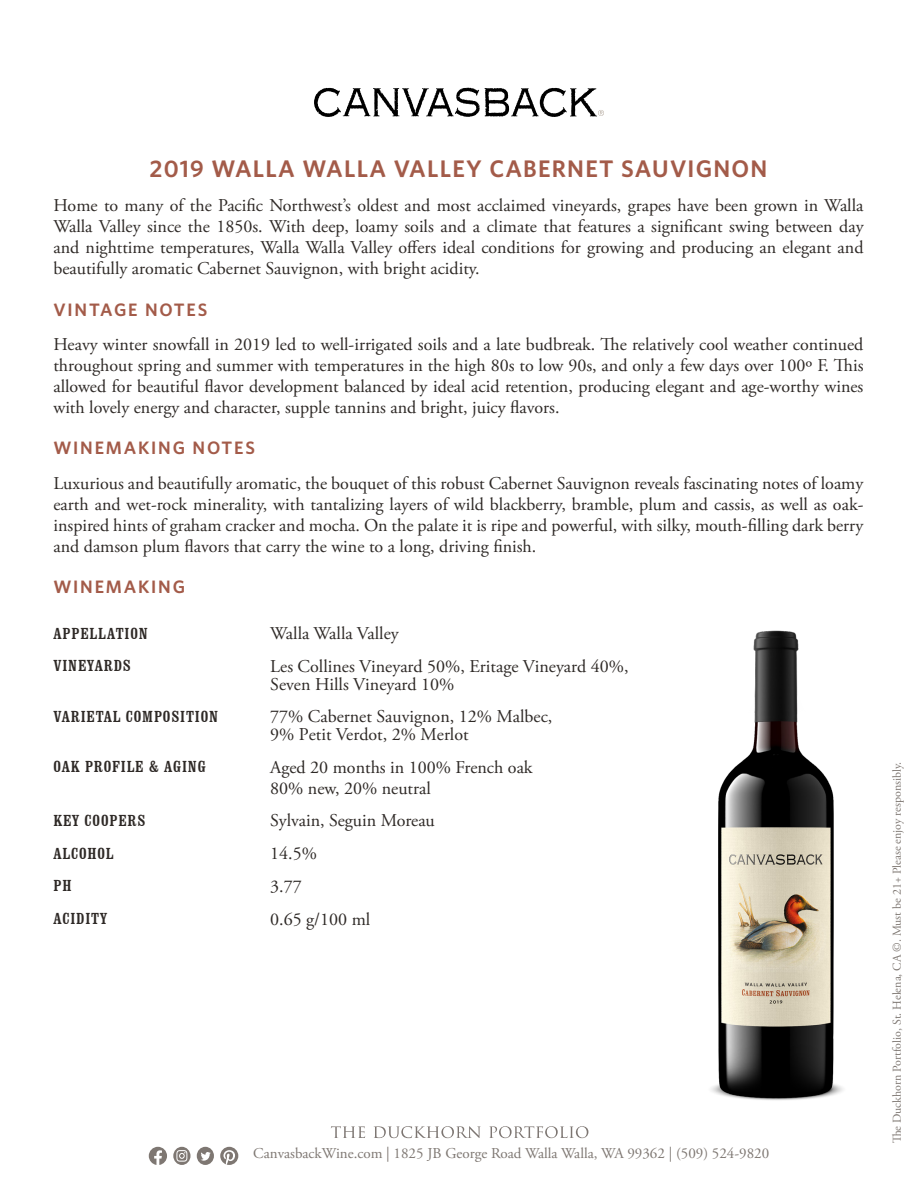
<style>
.page{position:relative;width:918px;height:1188px;background:#fff}
.page>*{position:absolute;margin:0;border:0;box-sizing:border-box;transform-origin:0 0}
.Wine_Title{font:600 24px "Whitney";letter-spacing:.05em;color:#a35b49}
.Copy{font:18px/21px "Adobe Garamond Pro";color:#2e2926;text-align:justify}
.Table{font:18px/32.7px "Adobe Garamond Pro";color:#2e2926}
.Titles{font:600 18px "Whitney";letter-spacing:.1em;color:#a35b49}
.Subtitles{font:condensed 16.5px "Clarendon BT";letter-spacing:.05em;color:#2e2926}
.t1{font:15px "Adobe Garamond Pro";color:#7e7772}
.t2{font:12px "Adobe Garamond Pro";color:#7e7772}
</style>
<div class="page">
<svg style="left:149px;top:1147px;width:18px;height:18px"></svg>
<svg style="left:220px;top:1147px;width:18px;height:18px"></svg>
<div style="left:197px;top:1147px;width:17px;height:18px;background:#7e7772;border-radius:50%"></div>
<svg style="left:201px;top:1152px;width:10px;height:9px"></svg>
<svg style="left:173px;top:1147px;width:18px;height:18px"></svg>
<svg style="left:176px;top:1150px;width:11px;height:12px"></svg>
<svg style="left:331px;top:1126px;width:257px;height:12px"></svg>
<img style="left:711px;top:630px;width:132px;height:470px">
<svg style="left:314px;top:88px;width:290px;height:29px"></svg>
<p class="Wine_Title" style="left:149px;top:152px;width:619px">2019 WALLA WALLA VALLEY CABERNET SAUVIGNON</p>
<p class="Copy" style="left:53px;top:196px;width:812px">Home to many of the Pacific Northwest’s oldest and most acclaimed vineyards, grapes have been grown in Walla Walla Valley since the 1850s. With deep, loamy soils and a climate that features a significant swing between day and nighttime temperatures, Walla Walla Valley offers ideal conditions for growing and producing an elegant and beautifully aromatic Cabernet Sauvignon, with bright acidity.</p>
<p class="Titles" style="left:53px;top:297px;width:155px">VINTAGE NOTES</p>
<p class="Copy" style="left:53px;top:334px;width:812px">Heavy winter snowfall in 2019 led to well-irrigated soils and a late budbreak. The relatively cool weather continued throughout spring and summer with temperatures in the high 80s to low 90s, and only a few days over 100º F. This allowed for beautiful flavor development balanced by ideal acid retention, producing elegant and age-worthy wines with lovely energy and character, supple tannins and bright, juicy flavors.</p>
<p class="Titles" style="left:53px;top:436px;width:203px">WINEMAKING NOTES</p>
<p class="Copy" style="left:53px;top:473px;width:811px">Luxurious and beautifully aromatic, the bouquet of this robust Cabernet Sauvignon reveals fascinating notes of loamy earth and wet-rock minerality, with tantalizing layers of wild blackberry, bramble, plum and cassis, as well as oak&shy;inspired hints of graham cracker and mocha. On the palate it is ripe and powerful, with silky, mouth-filling dark berry and damson plum flavors that carry the wine to a long, driving finish.</p>
<p class="Titles" style="left:53px;top:575px;width:133px">WINEMAKING</p>
<p class="Subtitles" style="left:53px;top:623px;width:96px">APPELLATION</p>
<p class="Subtitles" style="left:53px;top:655px;width:79px">VINEYARDS</p>
<p class="Subtitles" style="left:53px;top:706px;width:166px">VARIETAL COMPOSITION</p>
<p class="Subtitles" style="left:53px;top:757px;width:154px">OAK PROFILE &amp; AGING</p>
<p class="Table" style="left:270px;top:618px;width:360px">Walla Walla Valley<br>Les Collines Vineyard 50%, Eritage Vineyard 40%,</p>
<p class="Table" style="left:270px;top:668px;width:284px">Seven Hills Vineyard 10%<br>77% Cabernet Sauvignon, 12% Malbec,</p>
<p class="Table" style="left:270px;top:719px;width:264px">9% Petit Verdot, 2% Merlot<br>Aged 20 months in 100% French oak</p>
<p class="Table" style="left:270px;top:772px;width:166px">80% new, 20% neutral<br>Sylvain, Seguin Moreau<br>14.5%<br>3.77<br>0.65 g/100 ml</p>
<p class="Subtitles" style="left:53px;top:810px;width:94px">KEY COOPERS</p>
<p class="Subtitles" style="left:53px;top:843px;width:62px">ALCOHOL</p>
<p class="Subtitles" style="left:53px;top:875px;width:20px">PH</p>
<p class="Subtitles" style="left:53px;top:908px;width:55px">ACIDITY</p>
<p class="t1" style="left:253px;top:1145px;width:517px">CanvasbackWine.com | 1825 JB George Road Walla Walla, WA 99362 | (509) 524-9820</p>
<p class="t2" style="left:890px;top:1143px;width:383px;rotate:-90deg">The Duckhorn Portfolio, St. Helena, CA ©. Must be 21+ Please enjoy responsibly.</p>
</div>
